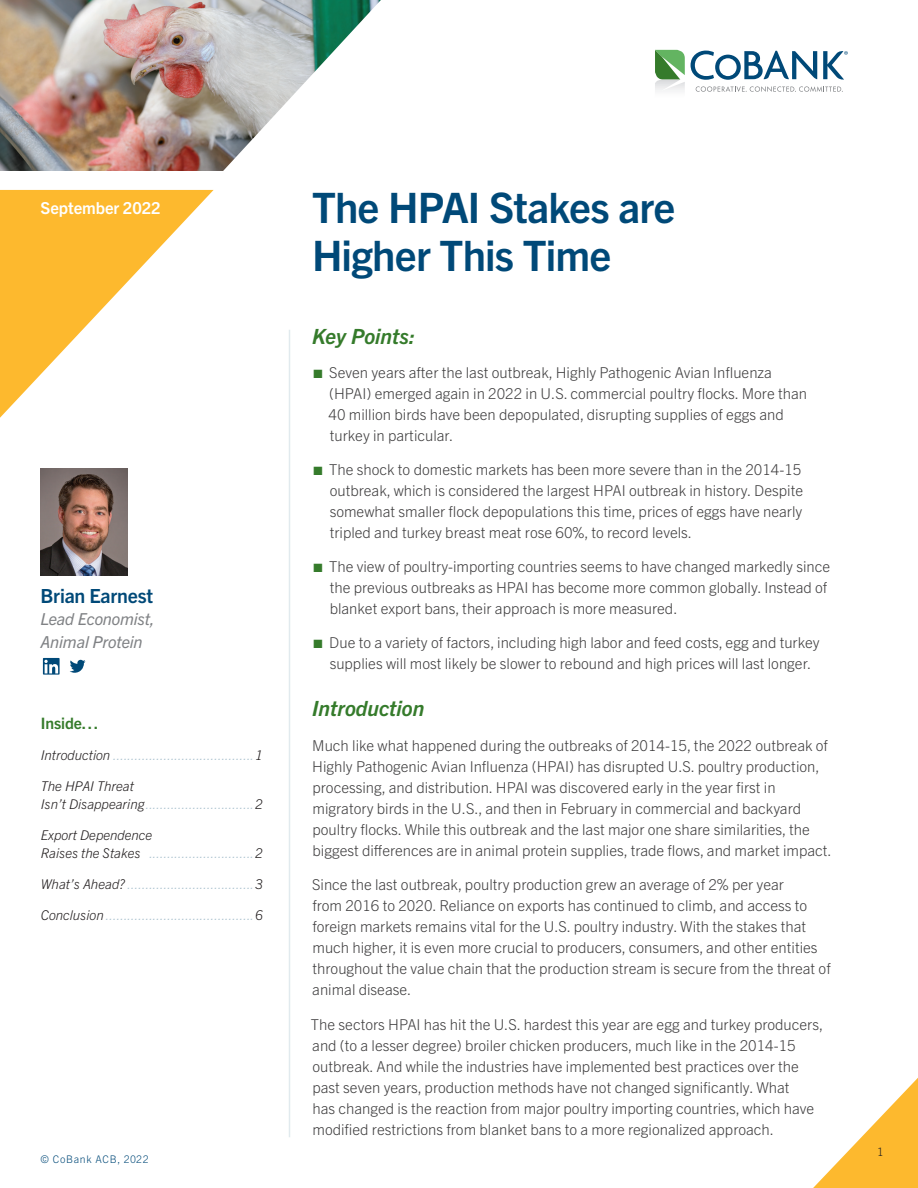
<style>
.page{position:relative;width:918px;height:1188px;background:#fff}
.page>*{position:absolute;margin:0;border:0;box-sizing:border-box;transform-origin:0 0}
.t1{font:700 42px/48px "Trade Gothic Next LT Pro";letter-spacing:-.02em;color:#004978}
.t2{font:italic 700 21px "Trade Gothic Next LT Pro";color:#357b2b}
.t3{font:700 19.5px "Trade Gothic Next LT Pro";letter-spacing:-.01em;color:#004978}
.t4{font:italic 16.5px/22.5px "Trade Gothic Next LT Pro";letter-spacing:-.01em;color:#808285}
.t5{font:700 16.5px "Trade Gothic Next LT Pro";letter-spacing:-.005em;color:#fff}
.t6{font:700 15.75px "Trade Gothic Next LT Pro";letter-spacing:-.005em;color:#357b2b}
.t7{font:300 15px/21px "Trade Gothic Next LT Pro";color:#3e3d3e}
.t8{font:italic 300 13.5px "Trade Gothic Next LT Pro";color:#acc3cf}
.t9{font:italic 300 13.5px/18px "Trade Gothic Next LT Pro";color:#231f20}
.t10{font:300 11.7px "Trade Gothic Next LT Pro";color:#231f20}
.t11{font:300 10.5px "Trade Gothic Next LT Pro";letter-spacing:.07em;color:#004978}
.s1{color:#231f20}
.s2{color:#acc3cf}
.s3{color:#357b2b}
</style>
<div class="page">
<img style="left:0;top:0;width:381px;height:171px">
<svg style="left:655px;top:50px;width:30px;height:41px"></svg>
<svg style="left:696px;top:86px;width:147px;height:6px"></svg>
<svg style="left:691px;top:51px;width:157px;height:29px"></svg>
<hr style="left:289px;top:330px;width:1px;height:807px;background:#c4d6de">
<svg style="left:0;top:190px;width:214px;height:228px"></svg>
<svg style="left:813px;top:1078px;width:105px;height:110px"></svg>
<img style="left:41px;top:469px;width:86px;height:106px">
<svg style="left:70px;top:660px;width:16px;height:13px"></svg>
<svg style="left:43px;top:658px;width:17px;height:17px"></svg>
<p class="t5" style="left:40px;top:196px;width:122px">September 2022</p>
<h1 class="t1" style="left:312px;top:181px;width:365px">The HPAI Stakes are<br>Higher This Time</h1>
<h3 class="t3" style="left:40px;top:582px;width:114px">Brian Earnest</h3>
<p class="t4" style="left:40px;top:607px;width:116px">Lead Economist,<br>Animal Protein</p>
<p class="t6" style="left:41px;top:712px;width:59px">Inside…</p>
<p class="t8" style="left:41px;top:746px;width:223px"><span class="s1">Introduction</span> .......................................<span class="s1">1</span></p>
<p class="t9" style="left:41px;top:776px;width:223px">The HPAI Threat<br>Isn’t Disappearing<span class="s2">..............................</span>2</p>
<p class="t9" style="left:41px;top:825px;width:223px">Export Dependence<br>Raises the Stakes <span class="s2">.............................</span>2</p>
<p class="t8" style="left:41px;top:875px;width:223px"><span class="s1">What’s Ahead?</span> ...................................<span class="s1">3</span></p>
<p class="t8" style="left:41px;top:905px;width:223px"><span class="s1">Conclusion</span> .........................................<span class="s1">6</span></p>
<p class="t11" style="left:40px;top:1152px;width:110px">© CoBank ACB, 2022</p>
<h2 class="t2" style="left:312px;top:321px;width:104px">Key Points:</h2>
<p class="t7" style="left:329px;top:361px;width:480px;text-indent:-15px"><span class="s3">■</span> Seven years after the last outbreak, Highly Pathogenic Avian Influenza (HPAI) emerged again in 2022 in U.S. commercial poultry flocks. More than 40 million birds have been depopulated, disrupting supplies of eggs and turkey in particular.</p>
<p class="t7" style="left:330px;top:458px;width:475px;text-align:justify;text-indent:-16px"><span class="s3">■</span> The shock to domestic markets has been more severe than in the 2014-15 outbreak, which is considered the largest HPAI outbreak in history. Despite somewhat smaller flock depopulations this time, prices of eggs have nearly tripled and turkey breast meat rose 60%, to record levels.</p>
<p class="t7" style="left:330px;top:555px;width:502px;text-indent:-16px"><span class="s3">■</span> The view of poultry-importing countries seems to have changed markedly since the previous outbreaks as HPAI has become more common globally. Instead of blanket export bans, their approach is more measured.</p>
<p class="t7" style="left:313px;top:631px;width:508px;text-align:center"><span class="s3">■</span> Due to a variety of factors, including high labor and feed costs, egg and turkey supplies will most likely be slower to rebound and high prices will last longer.</p>
<h2 class="t2" style="left:312px;top:694px;width:114px">Introduction</h2>
<p class="t7" style="left:312px;top:734px;width:521px">Much like what happened during the outbreaks of 2014-15, the 2022 outbreak of Highly Pathogenic Avian Influenza (HPAI) has disrupted U.S. poultry production, processing, and distribution. HPAI was discovered early in the year first in migratory birds in the U.S., and then in February in commercial and backyard poultry flocks. While this outbreak and the last major one share similarities, the biggest differences are in animal protein supplies, trade flows, and market impact.</p>
<p class="t7" style="left:312px;top:873px;width:520px">Since the last outbreak, poultry production grew an average of 2% per year<br>from 2016 to 2020. Reliance on exports has continued to climb, and access to foreign markets remains vital for the U.S. poultry industry. With the stakes that much higher, it is even more crucial to producers, consumers, and other entities throughout the value chain that the production stream is secure from the threat of animal disease.</p>
<p class="t7" style="left:311px;top:1013px;width:514px">The sectors HPAI has hit the U.S. hardest this year are egg and turkey producers, and (to a lesser degree) broiler chicken producers, much like in the 2014-15 outbreak. And while the industries have implemented best practices over the past seven years, production methods have not changed significantly. What<br>has changed is the reaction from major poultry importing countries, which have modified restrictions from blanket bans to a more regionalized approach.</p>
<p class="t10" style="left:877px;top:1143px;width:8px">1</p>
</div>
